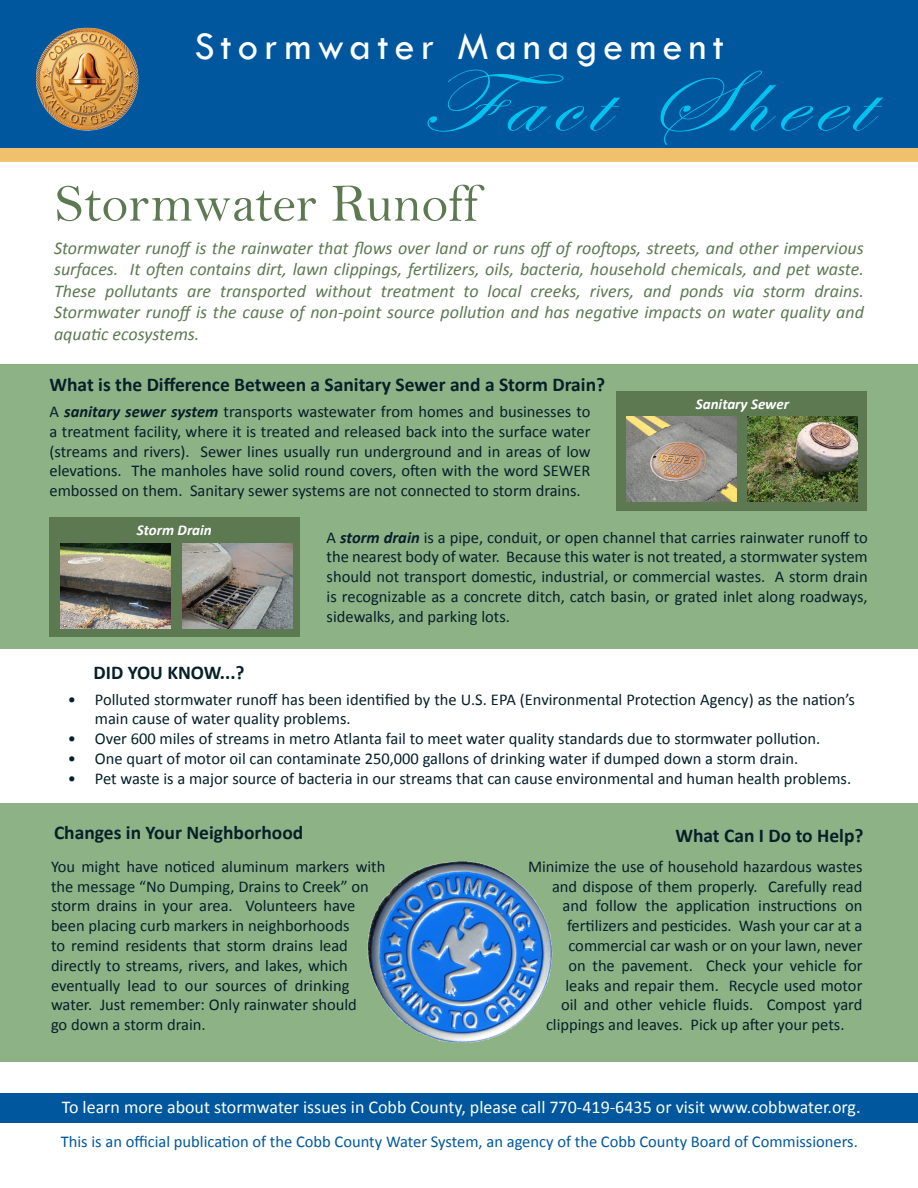
<style>
.page{position:relative;width:918px;height:1188px;background:#fff}
.page>*{position:absolute;margin:0;border:0;box-sizing:border-box;transform-origin:0 0}
.t1{font:italic 90px "Edwardian Script ITC";color:#00c4ef;scale:1.19 1}
.t2{font:54px "Bell";color:#5d7952}
.t3{font:40.5px "Tw Cen";letter-spacing:.15em;color:#fdffff}
.t4{font:700 19.5px "Calibri";color:#062029}
.t5{font:italic 18px/21.6px "Calibri";color:#5d7952;text-align:justify}
.t6{font:18px "Calibri";color:#fbffff}
.t7{font:16.5px/19.8px "Calibri";color:#062029;text-align:justify}
.t8{font:16.5px "Calibri";color:#01579d}
.t9{font:italic 700 15px "Calibri";color:#fff}
.s1{font-weight:700;font-style:italic}
</style>
<div class="page">
<div style="left:0;top:803px;width:917px;height:259px;background:#8db286"></div>
<div style="left:0;top:1093px;width:918px;height:30px;background:#01579d"></div>
<div style="left:0;top:148px;width:918px;height:14px;background:#f1c06c"></div>
<div style="left:0;top:0;width:918px;height:148px;background:#01579d"></div>
<img style="left:36px;top:28px;width:103px;height:103px">
<div style="left:1px;top:364px;width:917px;height:285px;background:#8db286"></div>
<div style="left:50px;top:517px;width:250px;height:120px;background:#5d7952"></div>
<img style="left:61px;top:543px;width:110px;height:85px">
<img style="left:182px;top:543px;width:110px;height:85px">
<div style="left:616px;top:392px;width:250px;height:119px;background:#5d7952"></div>
<img style="left:748px;top:416px;width:110px;height:86px">
<img style="left:626px;top:416px;width:110px;height:86px">
<img style="left:367px;top:860px;width:186px;height:183px">
<p class="t3" style="left:194px;top:22px;width:531px">Stormwater Management</p>
<p class="t1" style="left:420px;top:53px;width:376px">Fact Sh eet</p>
<p class="t2" style="left:55px;top:171px;width:425px">Stormwater Runoff</p>
<p class="t5" style="left:54px;top:236px;width:811px">Stormwater runoff is the rainwater that flows over land or runs off of rooftops, streets, and other impervious surfaces. It often contains dirt, lawn clippings, fertilizers, oils, bacteria, household chemicals, and pet waste.<br>These pollutants are transported without treatment to local creeks, rivers, and ponds via storm drains.<br>Stormwater runoff is the cause of non-point source pollution and has negative impacts on water quality and aquatic ecosystems.</p>
<p class="t4" style="left:50px;top:373px;width:557px">What is the Difference Between a Sanitary Sewer and a Storm Drain?</p>
<p class="t7" style="left:50px;top:401px;width:543px">A <span class="s1">sanitary sewer system</span> transports wastewater from homes and businesses to a treatment facility, where it is treated and released back into the surface water (streams and rivers). Sewer lines usually run underground and in areas of low elevations. The manholes have solid round covers, often with the word SEWER embossed on them. Sanitary sewer systems are not connected to storm drains.</p>
<p class="t7" style="left:327px;top:526px;width:543px">A <span class="s1">storm drain</span> is a pipe, conduit, or open channel that carries rainwater runoff to the nearest body of water. Because this water is not treated, a stormwater system should not transport domestic, industrial, or commercial wastes. A storm drain is recognizable as a concrete ditch, catch basin, or grated inlet along roadways, sidewalks, and parking lots.</p>
<p class="t9" style="left:696px;top:394px;width:95px">Sanitary Sewer</p>
<p class="t9" style="left:137px;top:520px;width:76px">Storm Drain</p>
<p class="t4" style="left:94px;top:661px;width:153px">DID YOU KNOW...?</p>
<p class="t7" style="left:95px;top:688px;width:762px;text-indent:-27px">• Polluted stormwater runoff has been identified by the U.S. EPA (Environmental Protection Agency) as the nation’s main cause of water quality problems.</p>
<p class="t7" style="left:68px;top:728px;width:754px">• Over 600 miles of streams in metro Atlanta fail to meet water quality standards due to stormwater pollution.</p>
<p class="t7" style="left:68px;top:748px;width:732px">• One quart of motor oil can contaminate 250,000 gallons of drinking water if dumped down a storm drain.</p>
<p class="t7" style="left:68px;top:768px;width:785px">• Pet waste is a major source of bacteria in our streams that can cause environmental and human health problems.</p>
<p class="t4" style="left:54px;top:821px;width:251px">Changes in Your Neighborhood</p>
<p class="t4" style="left:675px;top:823px;width:190px">What Can I Do to Help?</p>
<p class="t7" style="left:51px;top:856px;width:336px;text-align:left">You might have noticed aluminum markers with the message “No Dumping, Drains to Creek” on storm drains in your area. Volunteers have been placing curb markers in neighborhoods<br>to remind residents that storm drains lead directly to streams, rivers, and lakes, which eventually lead to our sources of drinking water. Just remember: Only rainwater should<br>go down a storm drain.</p>
<p class="t7" style="left:528px;top:856px;width:336px">Minimize the use of household hazardous wastes</p>
<p class="t7" style="left:552px;top:875px;width:312px">and dispose of them properly. Carefully read</p>
<p class="t7" style="left:562px;top:895px;width:301px">and follow the application instructions on</p>
<p class="t7" style="left:567px;top:915px;width:297px">fertilizers and pesticides. Wash your car at a</p>
<p class="t7" style="left:568px;top:935px;width:296px">commercial car wash or on your lawn, never</p>
<p class="t7" style="left:568px;top:955px;width:295px">on the pavement. Check your vehicle for</p>
<p class="t7" style="left:566px;top:974px;width:298px">leaks and repair them. Recycle used motor</p>
<p class="t7" style="left:561px;top:994px;width:303px">oil and other vehicle fluids. Compost yard</p>
<p class="t7" style="left:546px;top:1014px;width:300px">clippings and leaves. Pick up after your pets.</p>
<p class="t6" style="left:62px;top:1096px;width:800px">To learn more about stormwater issues in Cobb County, please call 770-419-6435 or visit www.cobbwater.org.</p>
<p class="t8" style="left:61px;top:1131px;width:799px">This is an official publication of the Cobb County Water System, an agency of the Cobb County Board of Commissioners.</p>
</div>
